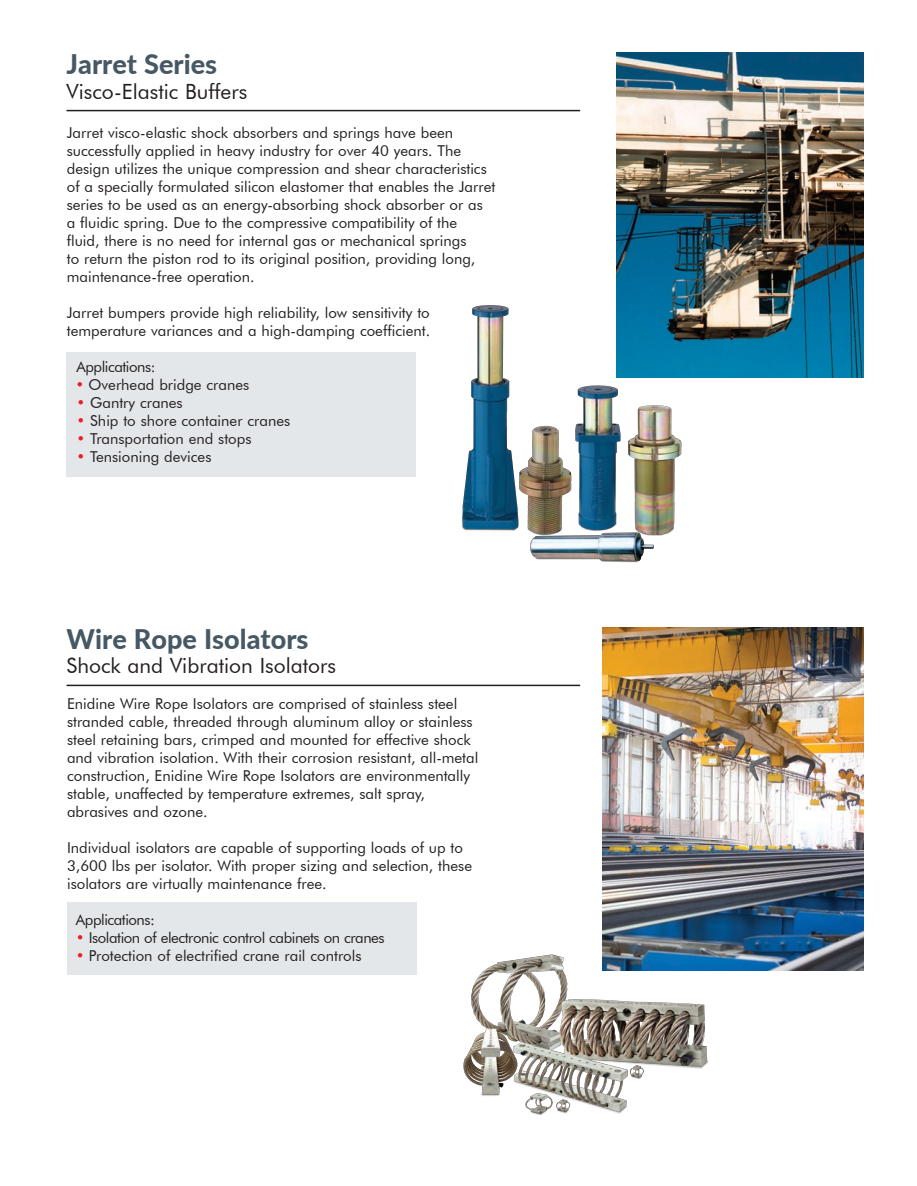
<style>
.page{position:relative;width:917px;height:1186px;background:#fff}
.page>*{position:absolute;margin:0;border:0;box-sizing:border-box;transform-origin:0 0}
.t1{font:800 27px "Lato";color:#475865}
.t2{font:21px "Futura BT";color:#231f20}
.t3{font:15px/18px "Futura BT";color:#231f20}
.t4{font:15px "Futura BT";letter-spacing:-.03em;color:#231f20}
.s1{color:#ee1d23}
</style>
<div class="page">
<div style="left:68px;top:902px;width:349px;height:73px;background:#e4e7ea"></div>
<div style="left:66px;top:352px;width:349px;height:124px;background:#e4e7ea"></div>
<img style="left:616px;top:52px;width:247px;height:325px">
<img style="left:602px;top:627px;width:261px;height:343px">
<hr style="left:67px;top:684px;width:513px;height:2px;background:#231f20">
<hr style="left:67px;top:110px;width:513px;height:1px;background:#231f20">
<img style="left:462px;top:277px;width:248px;height:286px">
<img style="left:463px;top:923px;width:258px;height:193px">
<p class="t1" style="left:67px;top:47px;width:152px">Jarret Series</p>
<p class="t2" style="left:67px;top:79px;width:182px">Visco-Elastic Buffers</p>
<p class="t3" style="left:67px;top:123px;width:430px">Jarret visco-elastic shock absorbers and springs have been successfully applied in heavy industry for over 40 years. The design utilizes the unique compression and shear characteristics of a specially formulated silicon elastomer that enables the Jarret series to be used as an energy-absorbing shock absorber or as<br>a fluidic spring. Due to the compressive compatibility of the<br>fluid, there is no need for internal gas or mechanical springs<br>to return the piston rod to its original position, providing long, maintenance-free operation.</p>
<p class="t3" style="left:67px;top:303px;width:365px">Jarret bumpers provide high reliability, low sensitivity to temperature variances and a high-damping coefficient.</p>
<p class="t4" style="left:76px;top:357px;width:81px">Applications:</p>
<p class="t3" style="left:76px;top:375px;width:175px"><span class="s1">•</span> Overhead bridge cranes</p>
<p class="t3" style="left:76px;top:393px;width:108px"><span class="s1">•</span> Gantry cranes</p>
<p class="t3" style="left:76px;top:411px;width:215px"><span class="s1">•</span> Ship to shore container cranes</p>
<p class="t3" style="left:76px;top:429px;width:176px"><span class="s1">•</span> Transportation end stops</p>
<p class="t3" style="left:76px;top:447px;width:136px"><span class="s1">•</span> Tensioning devices</p>
<p class="t1" style="left:67px;top:622px;width:243px">Wire Rope Isolators</p>
<p class="t2" style="left:67px;top:653px;width:271px">Shock and Vibration Isolators</p>
<p class="t3" style="left:67px;top:694px;width:412px">Enidine Wire Rope Isolators are comprised of stainless steel stranded cable, threaded through aluminum alloy or stainless steel retaining bars, crimped and mounted for effective shock and vibration isolation. With their corrosion resistant, all-metal construction, Enidine Wire Rope Isolators are environmentally stable, unaffected by temperature extremes, salt spray, abrasives and ozone.</p>
<p class="t3" style="left:67px;top:838px;width:406px">Individual isolators are capable of supporting loads of up to<br>3,600 lbs per isolator. With proper sizing and selection, these isolators are virtually maintenance free.</p>
<p class="t4" style="left:76px;top:910px;width:81px">Applications:</p>
<p class="t4" style="left:76px;top:928px;width:310px"><span class="s1">•</span> Isolation of electronic control cabinets on cranes</p>
<p class="t3" style="left:76px;top:946px;width:287px"><span class="s1">•</span> Protection of electrified crane rail controls</p>
</div>
